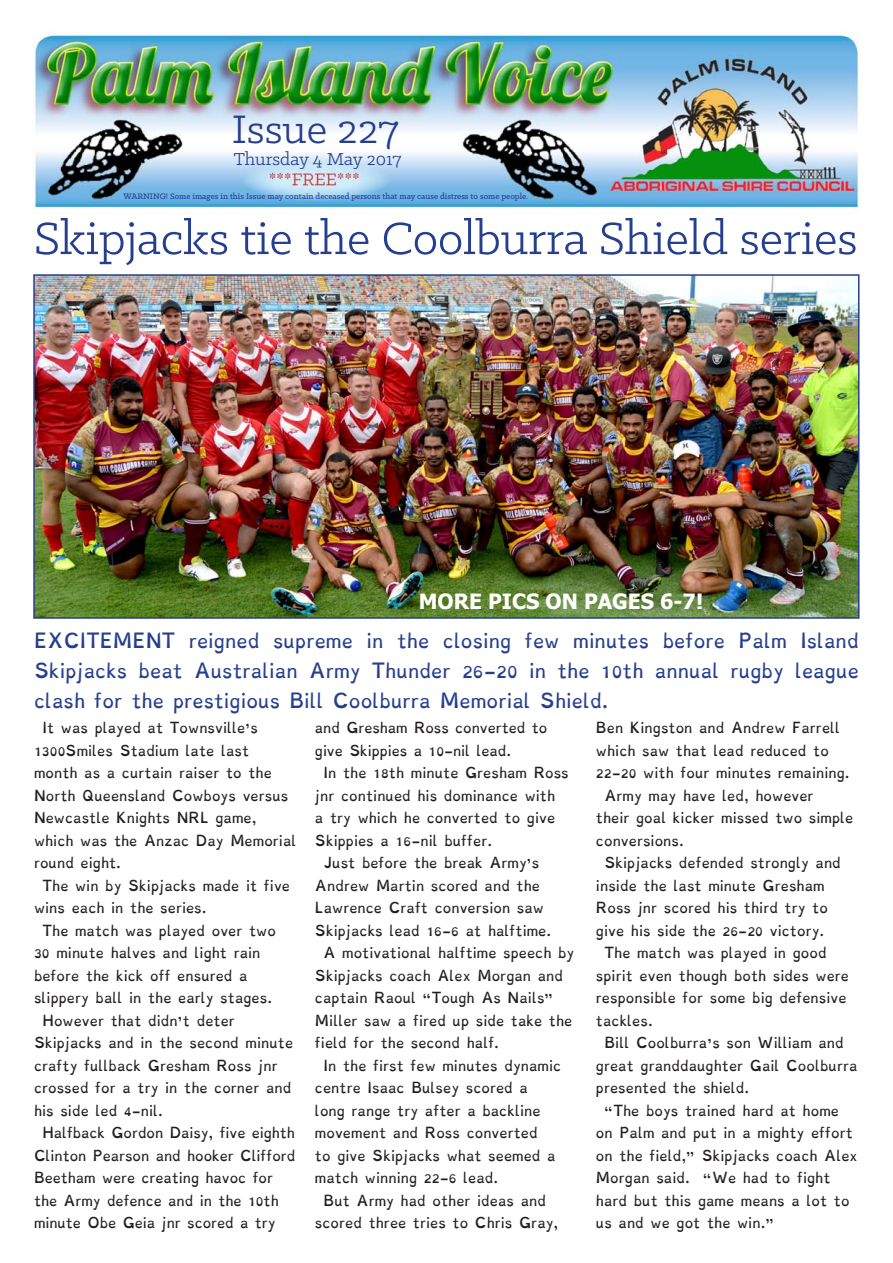
<style>
.page{position:relative;width:893px;height:1263px;background:#fff}
.page>*{position:absolute;margin:0;border:0;box-sizing:border-box;transform-origin:0 0}
.Heads{font:51px "Klinic Slab";color:#253f8e}
.Heads-2{font:45px "Klinic Slab";color:#253f8e}
.t1{font:700 21px "Tahoma";color:#fff}
.Heads-3{font:19.5px "Klinic Slab";color:#253f8e}
.t2{font:16.5px/30px "Dyslexie";color:#253f8e;text-align:justify}
.t3{font:12px/22.5px "Dyslexie";color:#231f20}
.Paragraph_Style_2{font:500 9px "Klinic Slab";color:#253f8e}
</style>
<div class="page">
<img style="left:33px;top:33px;width:828px;height:180px">
<img style="left:36px;top:277px;width:820px;height:339px">
<div style="left:33px;top:274px;width:826px;height:345px;border:2px solid #253f8e"></div>
<p class="Heads-2" style="left:232px;top:100px;width:168px">Issue 227</p>
<p class="Heads-3" style="left:234px;top:147px;width:169px">Thursday 4 May 2017</p>
<p class="Paragraph_Style_2" style="left:123px;top:191px;width:406px">WARNING! Some images in this Issue may contain deceased persons that may cause distress to some people.</p>
<p class="Heads" style="left:34px;top:206px;width:825px">Skipjacks tie the Coolburra Shield series</p>
<p class="t1" style="left:419px;top:587px;width:286px">MORE PICS ON PAGES 6-7!</p>
<p class="t2" style="left:34px;top:626px;width:826px">EXCITEMENT reigned supreme in the closing few minutes before Palm Island Skipjacks beat Australian Army Thunder 26-20 in the 10th annual rugby league clash for the prestigious Bill Coolburra Memorial Shield.</p>
<p class="t3" style="left:34px;top:717px;width:264px;text-indent:9px">It was played at Townsville’s<br>1300Smiles Stadium late last<br>month as a curtain raiser to the<br>North Queensland Cowboys versus<br>Newcastle Knights NRL game, which was the Anzac Day Memorial round eight.</p>
<p class="t3" style="left:34px;top:874px;width:258px;text-indent:9px">The win by Skipjacks made it five wins each in the series.</p>
<p class="t3" style="left:34px;top:919px;width:243px;text-indent:9px">The match was played over two<br>30 minute halves and light rain before the kick off ensured a slippery ball in the early stages.</p>
<p class="t3" style="left:34px;top:1009px;width:261px;text-indent:9px">However that didn’t deter<br>Skipjacks and in the second minute crafty fullback Gresham Ross jnr crossed for a try in the corner and his side led 4-nil.</p>
<p class="t3" style="left:34px;top:1122px;width:263px;text-indent:9px">Halfback Gordon Daisy, five eighth Clinton Pearson and hooker Clifford Beetham were creating havoc for the Army defence and in the 10th minute Obe Geia jnr scored a try</p>
<p class="t3" style="left:315px;top:717px;width:234px">and Gresham Ross converted to give Skippies a 10-nil lead.</p>
<p class="t3" style="left:315px;top:762px;width:255px;text-indent:9px">In the 18th minute Gresham Ross jnr continued his dominance with<br>a try which he converted to give<br>Skippies a 16-nil buffer.</p>
<p class="t3" style="left:315px;top:852px;width:238px;text-indent:9px">Just before the break Army’s<br>Andrew Martin scored and the<br>Lawrence Craft conversion saw<br>Skipjacks lead 16-6 at halftime.</p>
<p class="t3" style="left:315px;top:942px;width:261px;text-indent:9px">A motivational halftime speech by<br>Skipjacks coach Alex Morgan and captain Raoul “Tough As Nails”<br>Miller saw a fired up side take the field for the second half.</p>
<p class="t3" style="left:315px;top:1054px;width:248px;text-indent:9px">In the first few minutes dynamic centre Isaac Bulsey scored a<br>long range try after a backline movement and Ross converted<br>to give Skipjacks what seemed a match winning 22-6 lead.</p>
<p class="t3" style="left:315px;top:1189px;width:245px;text-align:center">But Army had other ideas and scored three tries to Chris Gray,</p>
<p class="t3" style="left:596px;top:717px;width:255px">Ben Kingston and Andrew Farrell which saw that lead reduced to<br>22-20 with four minutes remaining.</p>
<p class="t3" style="left:596px;top:784px;width:259px;text-indent:9px">Army may have led, however<br>their goal kicker missed two simple conversions.</p>
<p class="t3" style="left:596px;top:852px;width:246px;text-indent:9px">Skipjacks defended strongly and inside the last minute Gresham<br>Ross jnr scored his third try to give his side the 26-20 victory.</p>
<p class="t3" style="left:596px;top:942px;width:255px;text-indent:9px">The match was played in good spirit even though both sides were responsible for some big defensive tackles.</p>
<p class="t3" style="left:596px;top:1032px;width:263px;text-indent:9px">Bill Coolburra’s son William and great granddaughter Gail Coolburra presented the shield.</p>
<p class="t3" style="left:596px;top:1099px;width:263px;text-indent:9px">“The boys trained hard at home on Palm and put in a mighty effort on the field,” Skipjacks coach Alex<br>Morgan said. “We had to fight hard but this game means a lot to us and we got the win.”</p>
</div>
